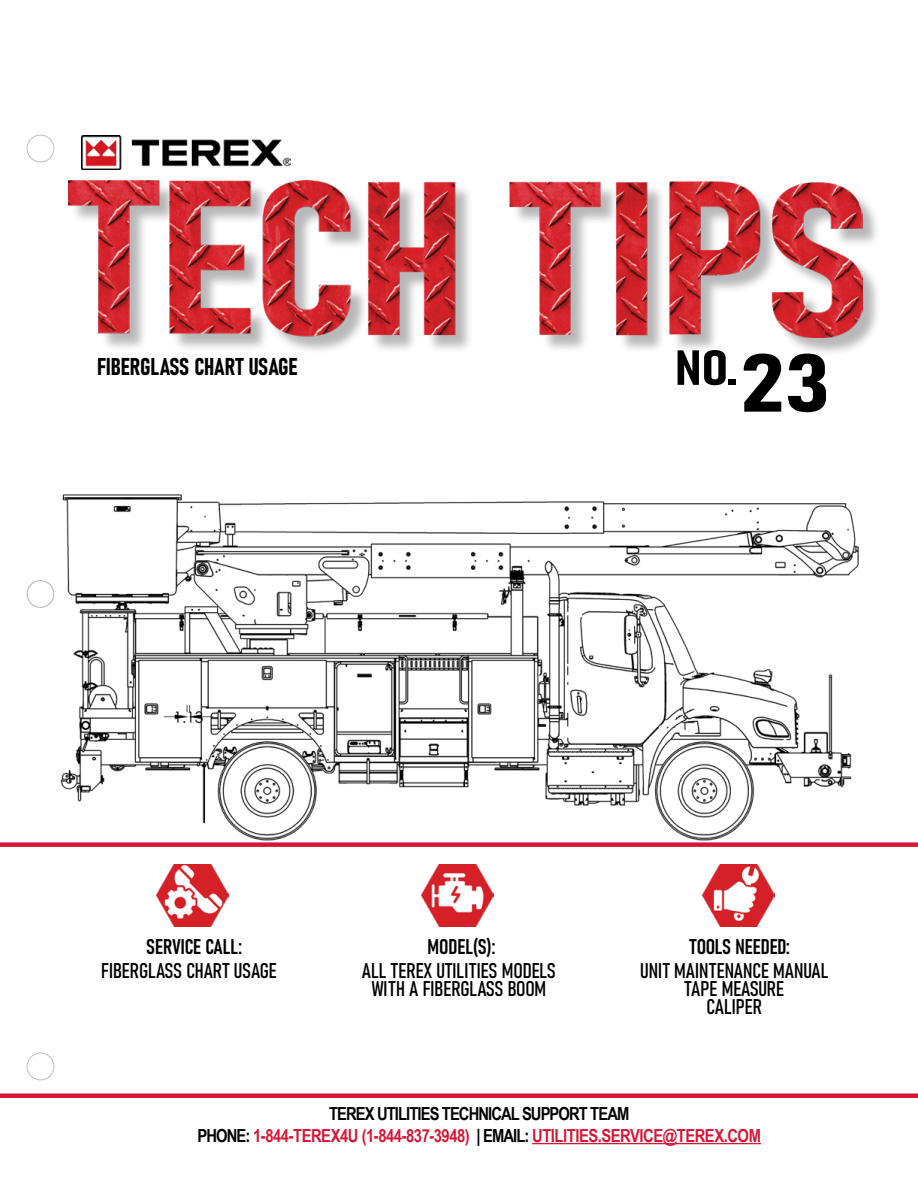
<style>
.page{position:relative;width:918px;height:1188px;background:#fff}
.page>*{position:absolute;margin:0;border:0;box-sizing:border-box;transform-origin:0 0}
.t1{font:81px "Bahnschrift";color:#000;scale:1.22 1}
.t2{font:48.6px "Bahnschrift";color:#000;scale:1.22 1}
.t3{font:24px "Bahnschrift";letter-spacing:-.01em;color:#000}
.t4{font:21px/18px "Bahnschrift";color:#000;text-align:center}
.t5{font:700 18px/21.6px "Arial Narrow";letter-spacing:-.05em;color:#d71635;text-align:center}
.s1{color:#000}
</style>
<div class="page">
<img style="left:52px;top:494px;width:807px;height:347px">
<hr style="left:532px;top:1143px;width:229px;height:1px;background:#d71635">
<div style="left:27px;top:1053px;width:27px;height:27px;border:1px solid #bcbec0;border-radius:50%"></div>
<div style="left:27px;top:581px;width:27px;height:26px;border:1px solid #bcbec0;border-radius:50%"></div>
<div style="left:27px;top:580px;width:27px;height:28px;border:1px solid #bcbec0;border-radius:50%"></div>
<div style="left:27px;top:135px;width:27px;height:27px;border:1px solid #bcbec0;border-radius:50%"></div>
<hr style="left:0;top:1094px;width:918px;height:4px;background:#d71635">
<div style="left:0;top:842px;width:918px;height:5px;background:#d71635"></div>
<img style="left:81px;top:135px;width:210px;height:34px">
<div style="left:71px;top:182px;width:811px;height:174px;background:#717073;opacity:.5"></div>
<img style="left:69px;top:181px;width:793px;height:157px">
<img style="left:157px;top:864px;width:72px;height:62px">
<img style="left:421px;top:864px;width:72px;height:62px">
<img style="left:702px;top:864px;width:72px;height:62px">
<h2 class="t2" style="left:675px;top:331px;width:52px">NO.</h2>
<p class="t3" style="left:97px;top:349px;width:202px">FIBERGLASS CHART USAGE</p>
<h1 class="t1" style="left:740px;top:322px;width:76px">23</h1>
<p class="t4" style="left:146px;top:936px;width:97px">SERVICE CALL:</p>
<p class="t4" style="left:428px;top:936px;width:69px">MODEL(S):</p>
<p class="t4" style="left:689px;top:936px;width:102px">TOOLS NEEDED:</p>
<p class="t4" style="left:101px;top:960px;width:177px">FIBERGLASS CHART USAGE</p>
<p class="t4" style="left:362px;top:960px;width:196px">ALL TEREX UTILITIES MODELS<br>WITH A FIBERGLASS BOOM</p>
<p class="t4" style="left:640px;top:960px;width:190px">UNIT MAINTENANCE MANUAL<br>TAPE MEASURE<br>CALIPER</p>
<p class="t5" style="left:198px;top:1102px;width:565px"><span class="s1">TEREX UTILITIES TECHNICAL SUPPORT TEAM<br>PHONE:</span> 1-844-TEREX4U (1-844-837-3948) <span class="s1">| EMAIL:</span> UTILITIES.SERVICE@TEREX.COM</p>
</div>
